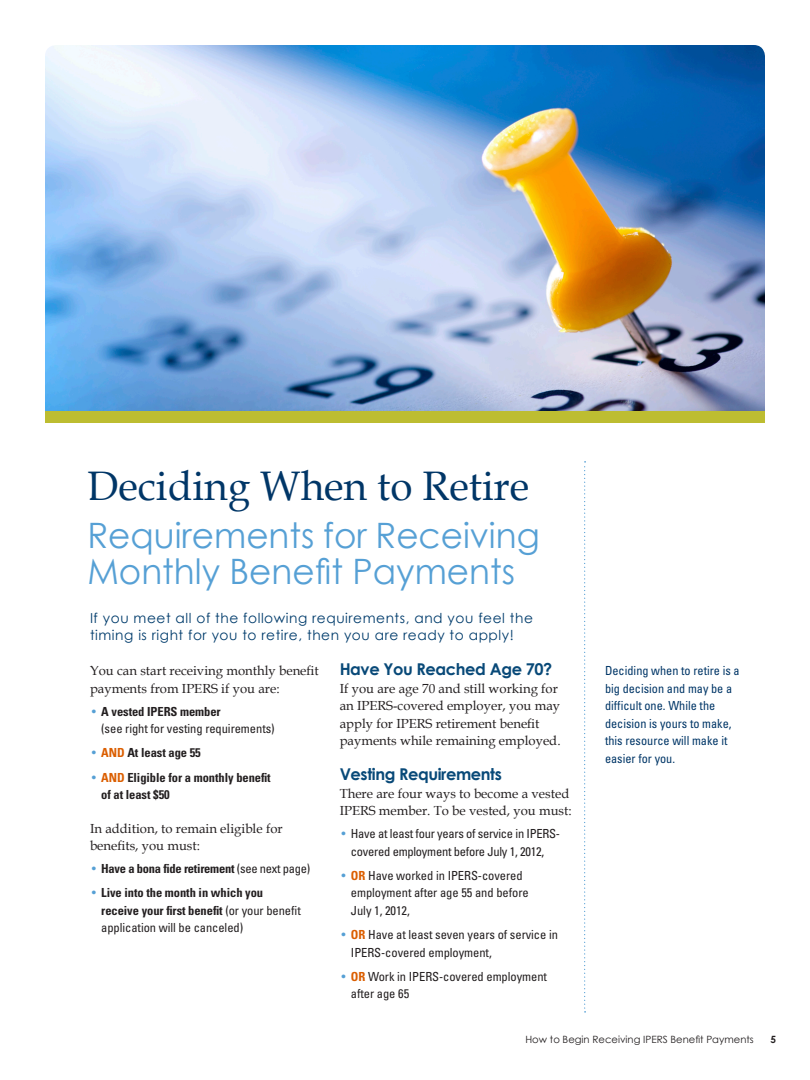
<style>
.page{position:relative;width:810px;height:1080px;background:#fff}
.page>*{position:absolute;margin:0;border:0;box-sizing:border-box;transform-origin:0 0}
.Head_1{font:41.25px "Book Antiqua";color:#003667}
.Head_1-2{font:35px/36.2px "Century Gothic";color:#56a0d5}
.Subhead_Century{font:700 16.25px "Century Gothic";letter-spacing:-.025em;color:#084978}
.Section_Intro{font:13.75px/17.5px "Century Gothic";letter-spacing:.04em;color:#003c6c}
.Body{font:13.12px/17.5px "Book Antiqua";color:#231f20}
.t1{font:condensed 12.5px/17.5px "Univers LT Std";letter-spacing:-.005em;color:#231f20}
.t2{font:700 condensed 12.5px/17.5px "Univers LT Std";letter-spacing:-.005em;color:#231f20}
.Sidebar{font:condensed 12.5px/17.5px "Univers LT Std";color:#003667}
.t3{font:10px "Century Gothic";color:#231f20}
.t4{font:700 10px "Century Gothic";color:#231f20}
.s1{font-family:"Book Antiqua";font-stretch:normal;color:#56a0d5}
.s2{font-weight:700}
.s3{font-family:"Book Antiqua";font-weight:400;font-stretch:normal;color:#56a0d5}
.s4{color:#db5e00}
.s5{font-weight:400}
.s6{font-weight:700;color:#db5e00}
</style>
<div class="page">
<img style="left:45px;top:45px;width:720px;height:366px">
<div style="left:45px;top:411px;width:720px;height:11px;background:#bdbd31"></div>
<svg style="left:584px;top:461px;width:2px;height:551px"></svg>
<p class="Head_1" style="left:87px;top:457px;width:443px">Deciding When to Retire</p>
<p class="Head_1-2" style="left:87px;top:516px;width:454px">Requirements for Receiving<br>Monthly Benefit Payments</p>
<p class="Section_Intro" style="left:90px;top:609px;width:444px">If you meet all of the following requirements, and you feel the timing is right for you to retire, then you are ready to apply!</p>
<p class="Body" style="left:90px;top:661px;width:230px">You can start receiving monthly benefit payments from IPERS if you are:</p>
<p class="t1" style="left:101px;top:702px;width:175px;text-indent:-11px"><span class="s1">•</span> <span class="s2">A vested IPERS member<br></span>(see right for vesting requirements)</p>
<p class="t2" style="left:90px;top:744px;width:112px"><span class="s3">•</span> <span class="s4">AND</span> At least age 55</p>
<p class="t2" style="left:101px;top:768px;width:171px;text-indent:-11px"><span class="s3">•</span> <span class="s4">AND</span> Eligible for a monthly benefit of at least $50</p>
<p class="Body" style="left:90px;top:819px;width:194px">In addition, to remain eligible for benefits, you must:</p>
<p class="t2" style="left:90px;top:860px;width:222px"><span class="s3">•</span> Have a bona fide retirement <span class="s5">(see next page)</span></p>
<p class="t2" style="left:101px;top:884px;width:201px;text-indent:-11px"><span class="s3">•</span> Live into the month in which you receive your first benefit <span class="s5">(or your benefit application will be canceled)</span></p>
<p class="Subhead_Century" style="left:340px;top:657px;width:214px">Have You Reached Age 70?</p>
<p class="Body" style="left:340px;top:679px;width:222px">If you are age 70 and still working for an IPERS-covered employer, you may apply for IPERS retirement benefit payments while remaining employed.</p>
<p class="Subhead_Century" style="left:340px;top:762px;width:164px">Vesting Requirements</p>
<p class="Body" style="left:340px;top:784px;width:234px">There are four ways to become a vested<br>IPERS member. To be vested, you must:</p>
<p class="t1" style="left:340px;top:825px;width:222px;text-align:center"><span class="s1">•</span> Have at least four years of service in IPERS&shy;covered employment before July 1, 2012,</p>
<p class="t1" style="left:351px;top:867px;width:179px;text-indent:-11px"><span class="s1">•</span> <span class="s6">OR</span> Have worked in IPERS-covered employment after age 55 and before<br>July 1, 2012,</p>
<p class="t1" style="left:351px;top:926px;width:209px;text-indent:-11px"><span class="s1">•</span> <span class="s6">OR</span> Have at least seven years of service in<br>IPERS-covered employment,</p>
<p class="t1" style="left:351px;top:968px;width:198px;text-indent:-11px"><span class="s1">•</span> <span class="s6">OR</span> Work in IPERS-covered employment after age 65</p>
<p class="Sidebar" style="left:605px;top:662px;width:136px">Deciding when to retire is a big decision and may be a difficult one. While the decision is yours to make, this resource will make it easier for you.</p>
<p class="t3" style="left:525px;top:1032px;width:230px">How to Begin Receiving IPERS Benefit Payments</p>
<p class="t4" style="left:771px;top:1031px;width:7px">5</p>
</div>
